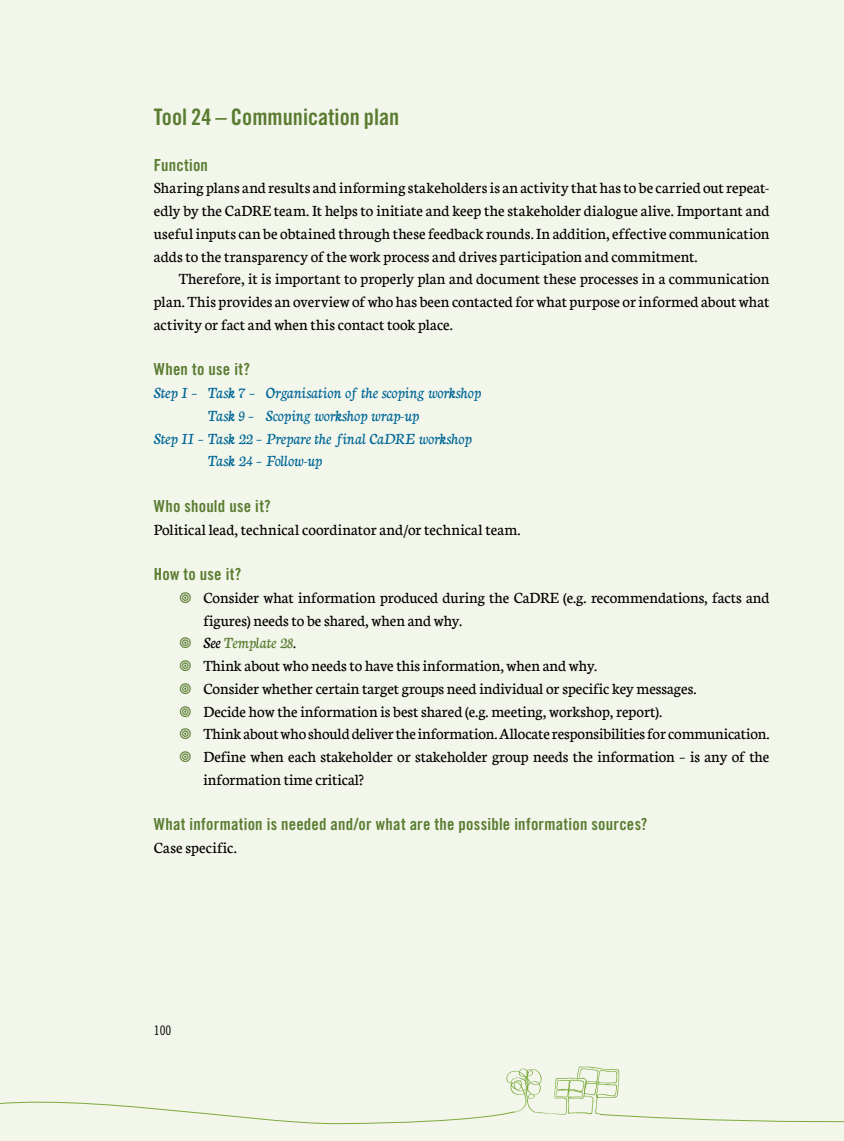
<style>
.page{position:relative;width:844px;height:1141px;background:#fff}
.page>*{position:absolute;margin:0;border:0;box-sizing:border-box;transform-origin:0 0}
._2_SHL{font:22.75px "Trade Gothic LT Std Bd Cn 20";color:#5a7c30}
._4_Copy{font:16.62px/22.8px "Neuton";color:#000}
._5_copy_indent{font:16.62px/22.8px "Neuton";color:#000;text-align:justify}
._4_Copy-2{font:16.62px/22.8px "Neuton Cursive";color:#006797;text-align:center}
._3_SL{font:16.62px "Trade Gothic LT Std Bd Cn 20";letter-spacing:.015em;color:#5a7c30}
.t1{font:16.62px "Neuton Cursive";color:#5a7c30}
.t2{font:13.12px "Trade Gothic LT Std Cn 18";color:#000}
.s1{color:#000}
</style>
<div class="page">
<div style="left:0;top:0;width:843px;height:1141px;background:#f2f6eb"></div>
<svg style="left:0;top:1066px;width:843px;height:59px"></svg>
<p class="_2_SHL" style="left:154px;top:103px;width:247px">Tool 24 – Communication plan</p>
<p class="_3_SL" style="left:154px;top:155px;width:56px">Function</p>
<p class="_4_Copy" style="left:154px;top:177px;width:617px;text-align:justify">Sharing plans and results and informing stakeholders is an activity that has to be carried out repeat&shy;edly by the CaDRE team. It helps to initiate and keep the stakeholder dialogue alive. Important and useful inputs can be obtained through these feedback rounds. In addition, effective communication adds to the transparency of the work process and drives participation and commitment.</p>
<p class="_5_copy_indent" style="left:154px;top:268px;width:617px;text-indent:25px">Therefore, it is important to properly plan and document these processes in a communication plan. This provides an overview of who has been contacted for what purpose or informed about what activity or fact and when this contact took place.</p>
<p class="_3_SL" style="left:154px;top:359px;width:97px">When to use it?</p>
<p class="_4_Copy-2" style="left:154px;top:381px;width:329px">Step I – Task 7 – Organisation of the scoping workshop<br>Task 9 – Scoping workshop wrap-up</p>
<p class="_4_Copy-2" style="left:208px;top:427px;width:265px;text-align:left;text-indent:-55px">Step II – Task 22 – Prepare the final CaDRE workshop<br>Task 24 – Follow-up</p>
<p class="_3_SL" style="left:154px;top:496px;width:118px">Who should use it?</p>
<p class="_4_Copy" style="left:154px;top:518px;width:368px">Political lead, technical coordinator and/or technical team.</p>
<p class="_3_SL" style="left:154px;top:564px;width:89px">How to use it?</p>
<p class="_4_Copy" style="left:203px;top:586px;width:567px">Consider what information produced during the CaDRE (e.g. recommendations, facts and figures) needs to be shared, when and why.</p>
<p class="t1" style="left:203px;top:635px;width:94px"><span class="s1">See</span> Template 28<span class="s1">.</span></p>
<p class="_4_Copy" style="left:203px;top:655px;width:395px">Think about who needs to have this information, when and why.</p>
<p class="_4_Copy" style="left:203px;top:677px;width:494px">Consider whether certain target groups need individual or specific key messages.</p>
<p class="_4_Copy" style="left:203px;top:700px;width:460px">Decide how the information is best shared (e.g. meeting, workshop, report).</p>
<p class="_4_Copy" style="left:203px;top:723px;width:567px">Think about who should deliver the information. Allocate responsibilities for communication.</p>
<p class="_4_Copy" style="left:203px;top:746px;width:567px">Define when each stakeholder or stakeholder group needs the information – is any of the information time critical?</p>
<p class="_3_SL" style="left:154px;top:814px;width:495px">What information is needed and/or what are the possible information sources?</p>
<p class="_4_Copy" style="left:154px;top:837px;width:84px">Case specific.</p>
<p class="t2" style="left:154px;top:1023px;width:19px">100</p>
</div>
